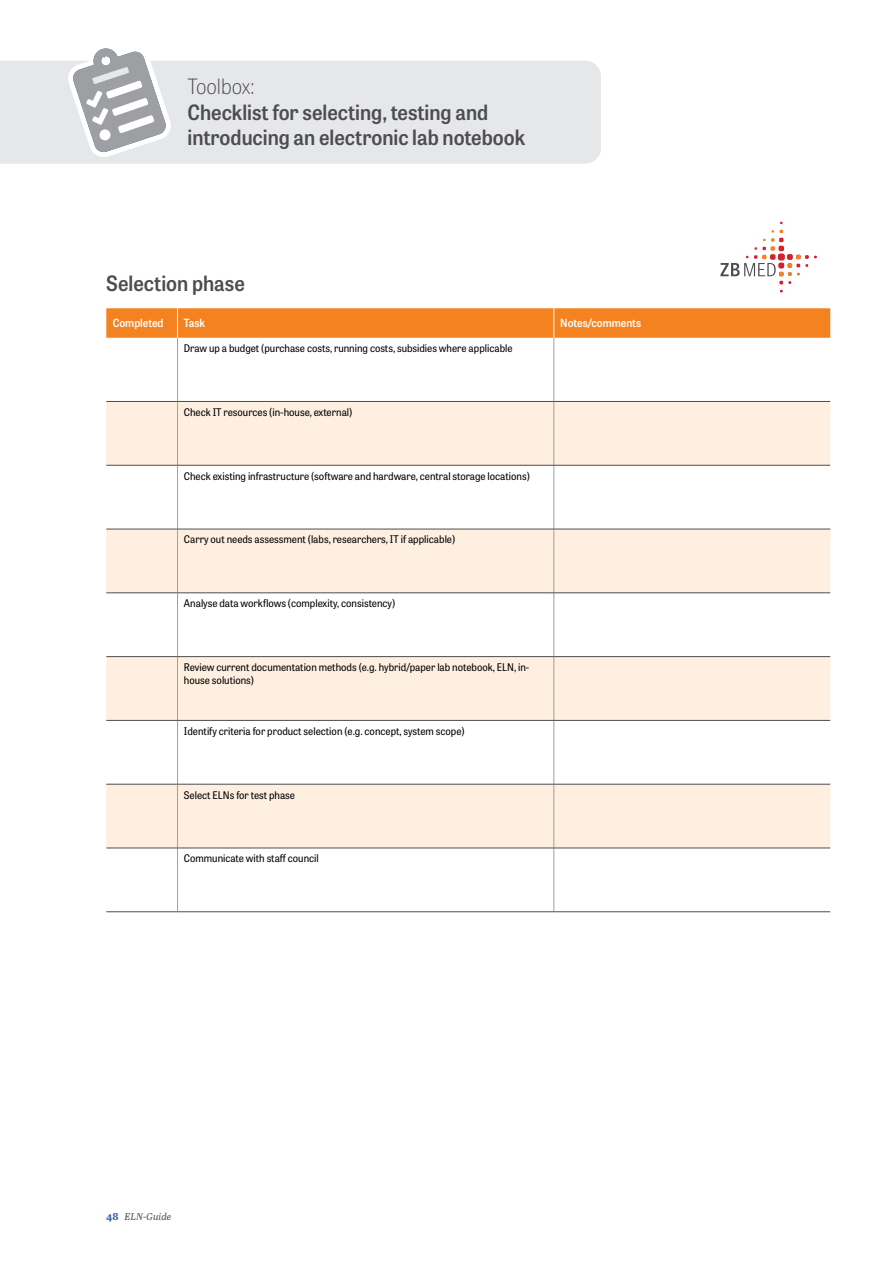
<style>
.page{position:relative;width:893px;height:1263px;background:#fff}
.page>*{position:absolute;margin:0;border:0;box-sizing:border-box;transform-origin:0 0}
.Headlines_Publisso_H2_blaue_semibold_Übe{font:600 21px/25.2px "Tablet Gothic Narrow";color:#4d4d4f}
.Tabelle_Tabellenkopf{font:600 11.25px "Tablet Gothic Narrow";color:#fff}
.Tabelle_Tabellentext{font:10.5px/13.5px "Tablet Gothic Narrow";color:#000}
.t1{font:italic 9.75px "Abril Text";color:#4d4d4f}
.s1{font-weight:100}
.s2{font-weight:700;font-style:normal;font-size:10.5px;color:#3b63a2}
</style>
<div class="page">
<svg style="left:720px;top:230px;width:97px;height:54px"></svg>
<div style="left:106px;top:308px;width:724px;height:30px;background:#f58220"></div>
<svg style="left:106px;top:402px;width:724px;height:446px;fill:#ffefe1"></svg>
<hr style="left:177px;top:338px;width:1px;height:63px;background:#9d9fa2">
<hr style="left:177px;top:402px;width:1px;height:63px;background:#9d9fa2">
<hr style="left:177px;top:465px;width:1px;height:64px;background:#9d9fa2">
<hr style="left:177px;top:529px;width:1px;height:64px;background:#9d9fa2">
<hr style="left:177px;top:593px;width:1px;height:63px;background:#9d9fa2">
<hr style="left:177px;top:657px;width:1px;height:63px;background:#9d9fa2">
<hr style="left:177px;top:721px;width:1px;height:63px;background:#9d9fa2">
<hr style="left:177px;top:784px;width:1px;height:64px;background:#9d9fa2">
<hr style="left:177px;top:848px;width:1px;height:63px;background:#9d9fa2">
<hr style="left:177px;top:308px;width:1px;height:30px;background:#fff">
<hr style="left:553px;top:308px;width:1px;height:30px;background:#fff">
<hr style="left:553px;top:338px;width:1px;height:63px;background:#9d9fa2">
<hr style="left:553px;top:402px;width:1px;height:63px;background:#9d9fa2">
<hr style="left:553px;top:465px;width:1px;height:64px;background:#9d9fa2">
<hr style="left:553px;top:529px;width:1px;height:64px;background:#9d9fa2">
<hr style="left:553px;top:593px;width:1px;height:63px;background:#9d9fa2">
<hr style="left:553px;top:657px;width:1px;height:63px;background:#9d9fa2">
<hr style="left:553px;top:721px;width:1px;height:63px;background:#9d9fa2">
<hr style="left:553px;top:784px;width:1px;height:64px;background:#9d9fa2">
<hr style="left:553px;top:848px;width:1px;height:63px;background:#9d9fa2">
<hr style="left:106px;top:401px;width:72px;height:1px;background:#4d4d4f">
<hr style="left:178px;top:401px;width:376px;height:1px;background:#4d4d4f">
<hr style="left:554px;top:401px;width:276px;height:1px;background:#4d4d4f">
<hr style="left:106px;top:465px;width:72px;height:1px;background:#4d4d4f">
<hr style="left:178px;top:465px;width:376px;height:1px;background:#4d4d4f">
<hr style="left:554px;top:465px;width:276px;height:1px;background:#4d4d4f">
<hr style="left:106px;top:529px;width:72px;height:1px;background:#4d4d4f">
<hr style="left:178px;top:529px;width:376px;height:1px;background:#4d4d4f">
<hr style="left:554px;top:529px;width:276px;height:1px;background:#4d4d4f">
<hr style="left:106px;top:593px;width:72px;height:1px;background:#4d4d4f">
<hr style="left:178px;top:593px;width:376px;height:1px;background:#4d4d4f">
<hr style="left:554px;top:593px;width:276px;height:1px;background:#4d4d4f">
<hr style="left:106px;top:656px;width:72px;height:1px;background:#4d4d4f">
<hr style="left:178px;top:656px;width:376px;height:1px;background:#4d4d4f">
<hr style="left:554px;top:656px;width:276px;height:1px;background:#4d4d4f">
<hr style="left:106px;top:720px;width:72px;height:1px;background:#4d4d4f">
<hr style="left:178px;top:720px;width:376px;height:1px;background:#4d4d4f">
<hr style="left:554px;top:720px;width:276px;height:1px;background:#4d4d4f">
<hr style="left:106px;top:784px;width:72px;height:1px;background:#4d4d4f">
<hr style="left:178px;top:784px;width:376px;height:1px;background:#4d4d4f">
<hr style="left:554px;top:784px;width:276px;height:1px;background:#4d4d4f">
<hr style="left:106px;top:848px;width:72px;height:1px;background:#4d4d4f">
<hr style="left:178px;top:848px;width:376px;height:1px;background:#4d4d4f">
<hr style="left:554px;top:848px;width:276px;height:1px;background:#4d4d4f">
<hr style="left:106px;top:911px;width:72px;height:1px;background:#4d4d4f">
<hr style="left:178px;top:911px;width:376px;height:1px;background:#4d4d4f">
<hr style="left:554px;top:911px;width:276px;height:1px;background:#4d4d4f">
<div style="left:0;top:61px;width:601px;height:103px;background:#e6e7e8"></div>
<svg style="left:63px;top:48px;width:112px;height:115px"></svg>
<h2 class="Headlines_Publisso_H2_blaue_semibold_Übe" style="left:188px;top:73px;width:339px"><span class="s1">Toolbox:<br></span>Checklist for selecting, testing and introducing an electronic lab notebook</h2>
<h2 class="Headlines_Publisso_H2_blaue_semibold_Übe" style="left:106px;top:270px;width:140px">Selection phase</h2>
<p class="Tabelle_Tabellenkopf" style="left:113px;top:315px;width:52px">Completed</p>
<p class="Tabelle_Tabellenkopf" style="left:184px;top:315px;width:23px">Task</p>
<p class="Tabelle_Tabellenkopf" style="left:560px;top:315px;width:82px">Notes/comments</p>
<p class="Tabelle_Tabellentext" style="left:184px;top:341px;width:330px">Draw up a budget (purchase costs, running costs, subsidies where applicable</p>
<p class="Tabelle_Tabellentext" style="left:184px;top:405px;width:170px">Check IT resources (in-house, external)</p>
<p class="Tabelle_Tabellentext" style="left:184px;top:469px;width:347px">Check existing infrastructure (software and hardware, central storage locations)</p>
<p class="Tabelle_Tabellentext" style="left:184px;top:532px;width:273px">Carry out needs assessment (labs, researchers, IT if applicable)</p>
<p class="Tabelle_Tabellentext" style="left:184px;top:596px;width:213px">Analyse data workflows (complexity, consistency)</p>
<p class="Tabelle_Tabellentext" style="left:184px;top:660px;width:347px">Review current documentation methods (e.g. hybrid/paper lab notebook, ELN, in&shy;house solutions)</p>
<p class="Tabelle_Tabellentext" style="left:184px;top:724px;width:282px">Identify criteria for product selection (e.g. concept, system scope)</p>
<p class="Tabelle_Tabellentext" style="left:184px;top:787px;width:113px">Select ELNs for test phase</p>
<p class="Tabelle_Tabellentext" style="left:184px;top:851px;width:136px">Communicate with staff council</p>
<p class="t1" style="left:106px;top:1209px;width:67px"><span class="s2">48</span> ELN-Guide</p>
</div>
